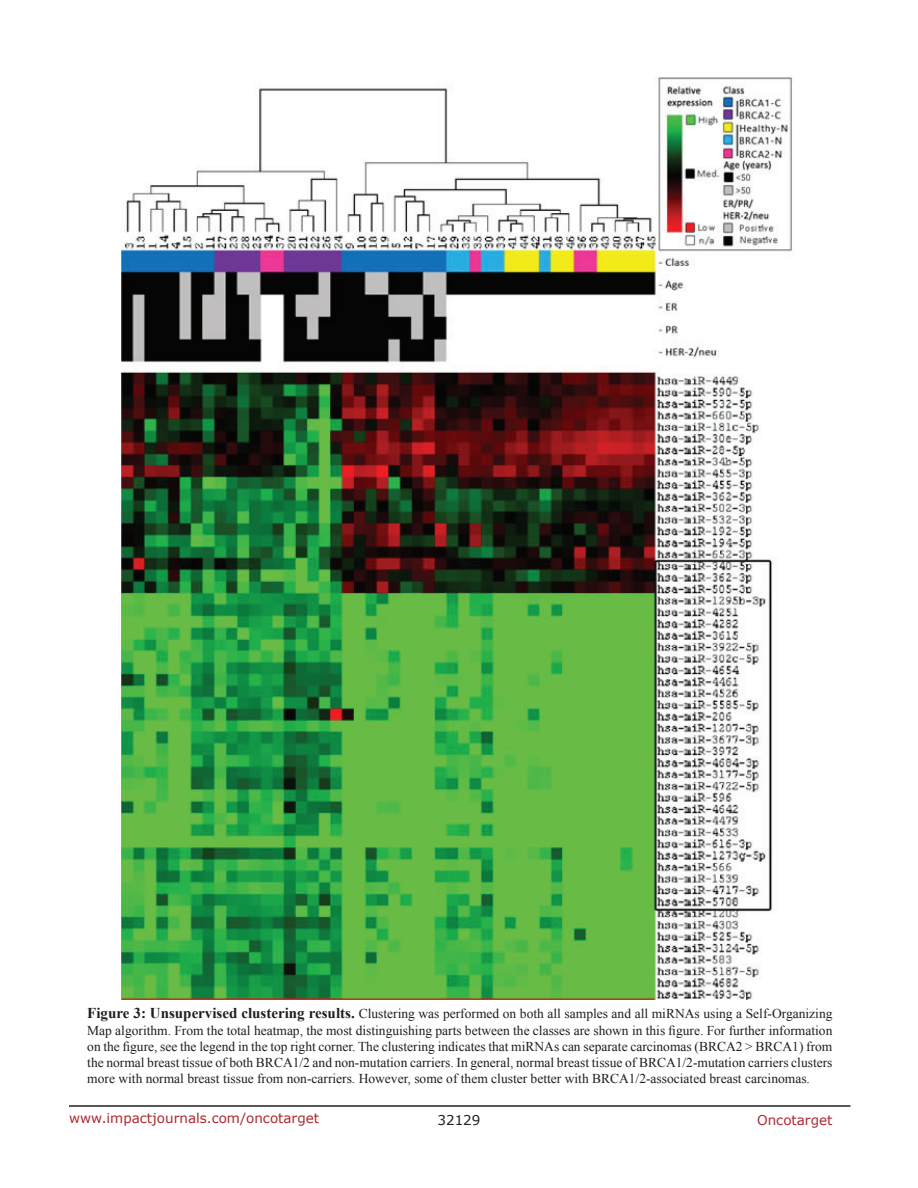
<style>
.page{position:relative;width:918px;height:1188px;background:#fff}
.page>*{position:absolute;margin:0;border:0;box-sizing:border-box;transform-origin:0 0}
.t1{font:13.5px/16.2px "Times New Roman";color:#201d20;text-align:justify}
.t2{font:13.5px "Verdana";color:#ac2830}
.t3{font:13.5px "Verdana";color:#201d20}
.s1{font-weight:700;font-size:15px}
</style>
<div class="page">
<hr style="left:69px;top:1105px;width:781px;height:2px;background:#231f20">
<img style="left:122px;top:76px;width:671px;height:924px">
<p class="t1" style="left:87px;top:1006px;width:747px"><span class="s1">Figure 3: Unsupervised clustering results.</span> Clustering was performed on both all samples and all miRNAs using a Self-Organizing Map algorithm. From the total heatmap, the most distinguishing parts between the classes are shown in this figure. For further information on the figure, see the legend in the top right corner. The clustering indicates that miRNAs can separate carcinomas (BRCA2 &gt; BRCA1) from the normal breast tissue of both BRCA1/2 and non-mutation carriers. In general, normal breast tissue of BRCA1/2-mutation carriers clusters more with normal breast tissue from non-carriers. However, some of them cluster better with BRCA1/2-associated breast carcinomas.</p>
<p class="t2" style="left:69px;top:1109px;width:252px">www.impactjournals.com/oncotarget</p>
<p class="t3" style="left:438px;top:1111px;width:44px">32129</p>
<p class="t2" style="left:757px;top:1111px;width:77px">Oncotarget</p>
</div>
